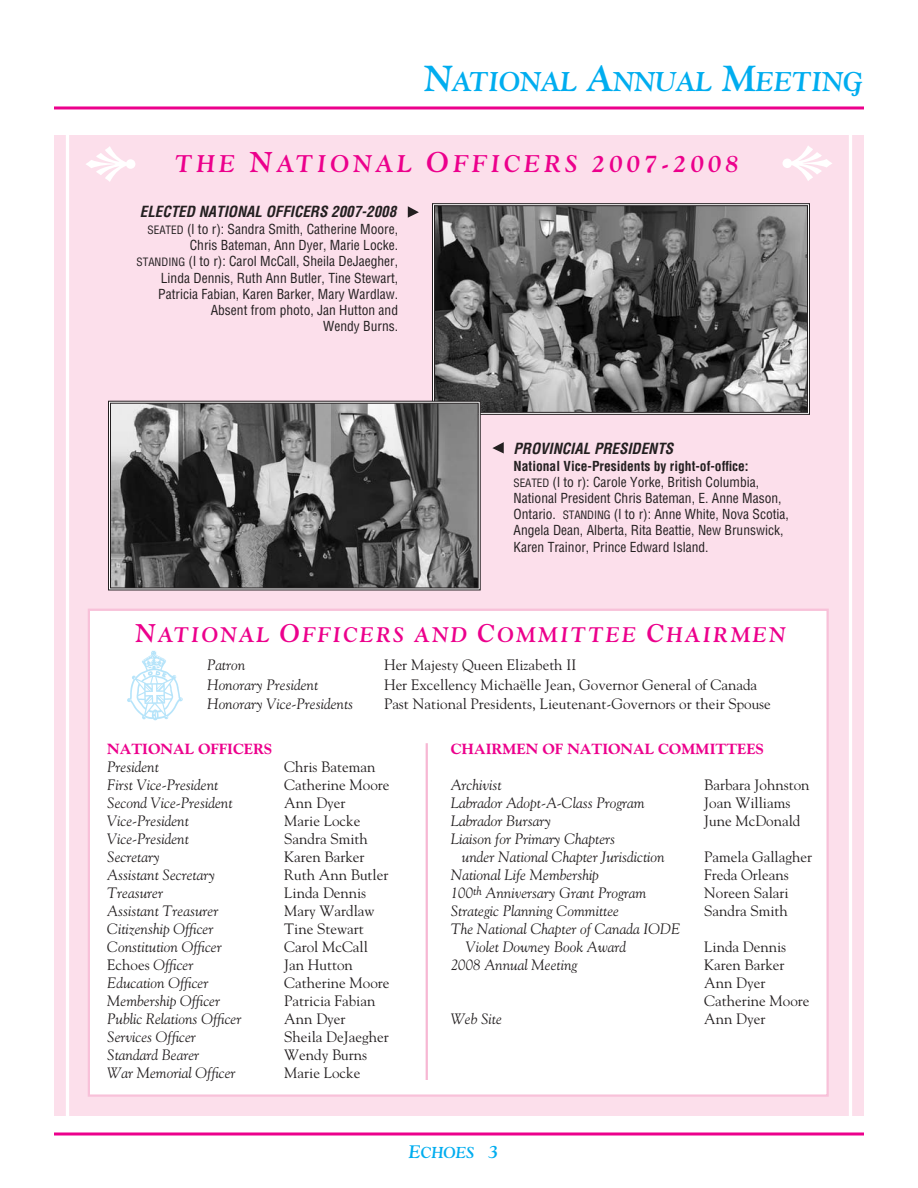
<style>
.page{position:relative;width:918px;height:1188px;background:#fff}
.page>*{position:absolute;margin:0;border:0;box-sizing:border-box;transform-origin:0 0}
.t1{font:italic 700 27px "Goudy";color:#00adef}
.t2{font:italic 700 24px "Goudy";letter-spacing:.165em;color:#ec008c}
.t3{font:italic 700 21px "Goudy";letter-spacing:.11em;color:#ec008c}
.t4{font:italic 700 15.75px "Goudy";color:#00adef}
.t5{font:italic 15px/18px "Goudy";color:#231f20}
.t6{font:15px/18px "Goudy";color:#231f20}
.t7{font:italic 700 condensed 15px "Helvetica";color:#231f20}
.t8{font:800 15px "Goudy";color:#ec008c}
.t9{font:condensed 13.5px/16.2px "Helvetica";color:#231f20}
.s1{font-size:36px}
.s2{font-size:28.5px}
.s3{font-size:11.25px}
.s4{font-weight:700}
.s5{font-size:25.5px}
.s6{font-style:normal}
.s7{font-size:18px}
</style>
<div class="page">
<svg style="left:54px;top:1132px;width:810px;height:4px;background:#f03fa8"></svg>
<hr style="left:54px;top:106px;width:810px;height:3px;background:#ec008c">
<div style="left:54px;top:135px;width:810px;height:981px;background:#fcdfeb"></div>
<svg style="left:86px;top:146px;width:49px;height:36px"></svg>
<svg style="left:782px;top:146px;width:50px;height:35px"></svg>
<hr style="left:66px;top:128px;width:3px;height:989px;background:#fff">
<hr style="left:849px;top:130px;width:3px;height:989px;background:#fff">
<div style="left:90px;top:611px;width:736px;height:483px;background:#fff"></div>
<div style="left:88px;top:609px;width:741px;height:488px;border:2px solid #f8c1d9"></div>
<hr style="left:426px;top:743px;width:2px;height:337px;background:#f7b7d3">
<img style="left:127px;top:650px;width:56px;height:71px">
<svg style="left:432px;top:203px;width:378px;height:212px;background:#696868"></svg>
<svg style="left:108px;top:400px;width:373px;height:191px;background:#676667"></svg>
<svg style="left:408px;top:206px;width:11px;height:12px"></svg>
<svg style="left:492px;top:442px;width:12px;height:12px"></svg>
<h1 class="t1" style="left:424px;top:71px;width:440px"><span class="s1">N</span>ATIONAL <span class="s1">A</span>NNUAL <span class="s1">M</span>EETING</h1>
<h2 class="t2" style="left:175px;top:155px;width:565px">THE <span class="s2">N</span>ATIONAL <span class="s2">O</span>FFICERS 2007-2008</h2>
<p class="t7" style="left:140px;top:206px;width:261px">ELECTED NATIONAL OFFICERS 2007-2008</p>
<p class="t9" style="left:137px;top:222px;width:263px;text-align:right"><span class="s3">SEATED</span> (l to r): Sandra Smith, Catherine Moore, Chris Bateman, Ann Dyer, Marie Locke.<br><span class="s3">STANDING</span> (l to r): Carol McCall, Sheila DeJaegher, Linda Dennis, Ruth Ann Butler, Tine Stewart, Patricia Fabian, Karen Barker, Mary Wardlaw.<br>Absent from photo, Jan Hutton and<br>Wendy Burns.</p>
<p class="t7" style="left:514px;top:442px;width:164px">PROVINCIAL PRESIDENTS</p>
<p class="t9" style="left:514px;top:459px;width:277px"><span class="s4">National Vice-Presidents by right-of-office:<br></span><span class="s3">SEATED</span> (l to r): Carole Yorke, British Columbia, National President Chris Bateman, E. Anne Mason, Ontario. <span class="s3">STANDING</span> (l to r): Anne White, Nova Scotia, Angela Dean, Alberta, Rita Beattie, New Brunswick, Karen Trainor, Prince Edward Island.</p>
<h3 class="t3" style="left:135px;top:627px;width:652px"><span class="s5">N</span>ATIONAL <span class="s5">O</span>FFICERS AND <span class="s5">C</span>OMMITTEE <span class="s5">C</span>HAIRMEN</h3>
<p class="t5" style="left:207px;top:657px;width:40px">Patron</p>
<p class="t6" style="left:384px;top:657px;width:194px">Her Majesty Queen Elizabeth II</p>
<p class="t5" style="left:207px;top:677px;width:113px">Honorary President</p>
<p class="t6" style="left:384px;top:677px;width:375px">Her Excellency Michaëlle Jean, Governor General of Canada</p>
<p class="t5" style="left:207px;top:696px;width:148px">Honorary Vice-Presidents</p>
<p class="t6" style="left:384px;top:696px;width:388px">Past National Presidents, Lieutenant-Governors or their Spouse</p>
<p class="t8" style="left:107px;top:743px;width:166px">NATIONAL OFFICERS</p>
<p class="t5" style="left:107px;top:759px;width:53px">President</p>
<p class="t6" style="left:284px;top:759px;width:93px">Chris Bateman</p>
<p class="t5" style="left:107px;top:777px;width:113px">First Vice-President</p>
<p class="t6" style="left:284px;top:777px;width:107px">Catherine Moore</p>
<p class="t5" style="left:107px;top:795px;width:127px">Second Vice-President</p>
<p class="t6" style="left:284px;top:795px;width:63px">Ann Dyer</p>
<p class="t5" style="left:107px;top:813px;width:83px">Vice-President</p>
<p class="t6" style="left:284px;top:813px;width:78px">Marie Locke</p>
<p class="t5" style="left:107px;top:831px;width:83px">Vice-President</p>
<p class="t6" style="left:284px;top:831px;width:85px">Sandra Smith</p>
<p class="t5" style="left:107px;top:849px;width:54px">Secretary</p>
<p class="t6" style="left:284px;top:849px;width:82px">Karen Barker</p>
<p class="t5" style="left:107px;top:867px;width:109px">Assistant Secretary</p>
<p class="t6" style="left:284px;top:867px;width:106px">Ruth Ann Butler</p>
<p class="t5" style="left:107px;top:885px;width:57px">Treasurer</p>
<p class="t6" style="left:284px;top:885px;width:84px">Linda Dennis</p>
<p class="t5" style="left:107px;top:903px;width:113px">Assistant Treasurer</p>
<p class="t6" style="left:284px;top:903px;width:92px">Mary Wardlaw</p>
<p class="t5" style="left:107px;top:921px;width:108px">Citizenship Officer</p>
<p class="t6" style="left:284px;top:921px;width:81px">Tine Stewart</p>
<p class="t5" style="left:107px;top:939px;width:116px">Constitution Officer</p>
<p class="t6" style="left:284px;top:939px;width:85px">Carol McCall</p>
<p class="t5" style="left:107px;top:957px;width:88px"><span class="s6">Echoes</span> Officer</p>
<p class="t6" style="left:284px;top:957px;width:70px">Jan Hutton</p>
<p class="t5" style="left:107px;top:975px;width:103px">Education Officer</p>
<p class="t6" style="left:284px;top:975px;width:107px">Catherine Moore</p>
<p class="t5" style="left:107px;top:993px;width:114px">Membership Officer</p>
<p class="t6" style="left:284px;top:993px;width:93px">Patricia Fabian</p>
<p class="t5" style="left:107px;top:1011px;width:136px">Public Relations Officer</p>
<p class="t6" style="left:284px;top:1011px;width:63px">Ann Dyer</p>
<p class="t5" style="left:107px;top:1029px;width:90px">Services Officer</p>
<p class="t6" style="left:284px;top:1029px;width:106px">Sheila DeJaegher</p>
<p class="t5" style="left:107px;top:1047px;width:94px">Standard Bearer</p>
<p class="t6" style="left:284px;top:1047px;width:84px">Wendy Burns</p>
<p class="t5" style="left:107px;top:1065px;width:130px">War Memorial Officer</p>
<p class="t6" style="left:284px;top:1065px;width:78px">Marie Locke</p>
<p class="t8" style="left:451px;top:743px;width:315px">CHAIRMEN OF NATIONAL COMMITTEES</p>
<p class="t5" style="left:451px;top:777px;width:52px">Archivist</p>
<p class="t6" style="left:704px;top:777px;width:107px">Barbara Johnston</p>
<p class="t5" style="left:451px;top:795px;width:195px">Labrador Adopt-A-Class Program</p>
<p class="t6" style="left:704px;top:795px;width:88px">Joan Williams</p>
<p class="t5" style="left:451px;top:813px;width:102px">Labrador Bursary</p>
<p class="t6" style="left:704px;top:813px;width:98px">June McDonald</p>
<p class="t5" style="left:462px;top:831px;width:204px;text-indent:-11px">Liaison for Primary Chapters<br>under National Chapter Jurisdiction</p>
<p class="t6" style="left:704px;top:849px;width:109px">Pamela Gallagher</p>
<p class="t5" style="left:451px;top:867px;width:150px">National Life Membership</p>
<p class="t6" style="left:704px;top:867px;width:86px">Freda Orleans</p>
<p class="t5" style="left:451px;top:885px;width:197px">100<sup>th</sup> Anniversary Grant Program</p>
<p class="t6" style="left:704px;top:885px;width:86px">Noreen Salari</p>
<p class="t5" style="left:451px;top:903px;width:170px">Strategic Planning Committee</p>
<p class="t6" style="left:704px;top:903px;width:85px">Sandra Smith</p>
<p class="t5" style="left:466px;top:921px;width:216px;text-indent:-15px">The National Chapter of Canada IODE<br>Violet Downey Book Award</p>
<p class="t6" style="left:704px;top:939px;width:84px">Linda Dennis</p>
<p class="t5" style="left:451px;top:957px;width:128px">2008 Annual Meeting</p>
<p class="t6" style="left:704px;top:957px;width:107px">Karen Barker<br>Ann Dyer<br>Catherine Moore</p>
<p class="t5" style="left:451px;top:1011px;width:53px">Web Site</p>
<p class="t6" style="left:704px;top:1011px;width:63px">Ann Dyer</p>
<p class="t4" style="left:409px;top:1146px;width:91px"><span class="s7">E</span>CHOES <span class="s7">3</span></p>
</div>
